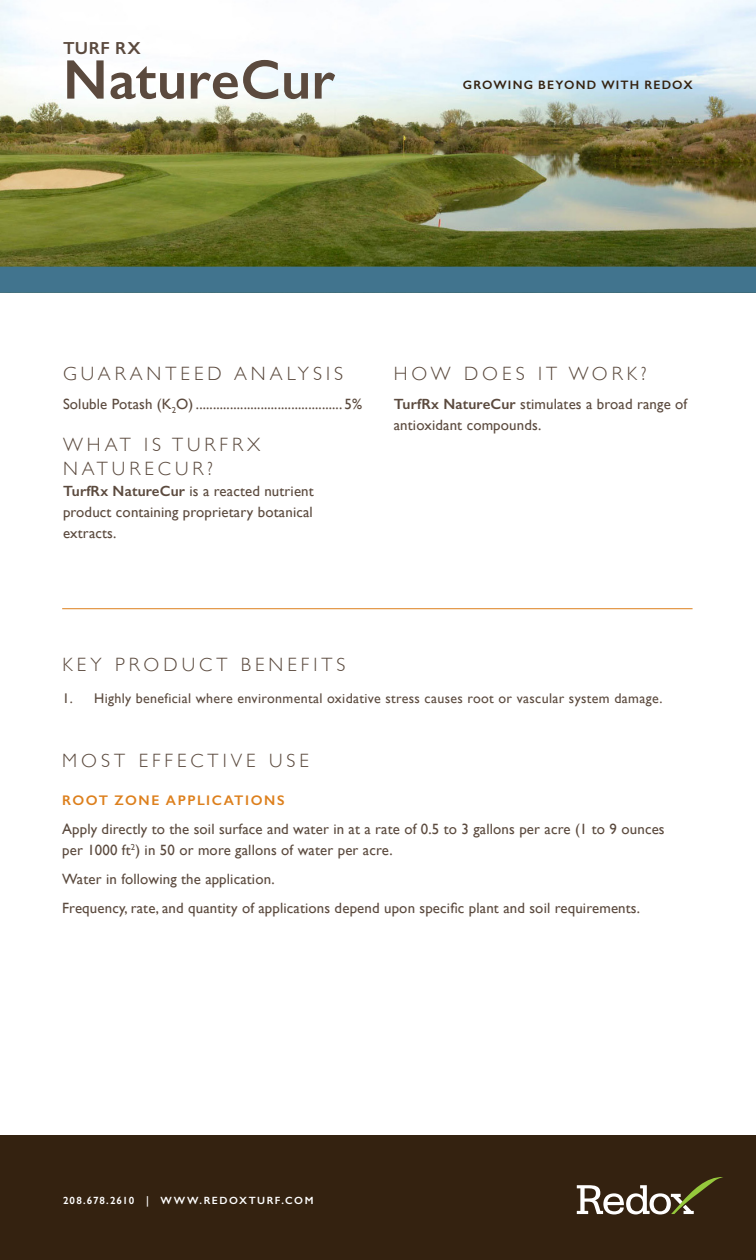
<style>
.page{position:relative;width:756px;height:1260px;background:#fff}
.page>*{position:absolute;margin:0;border:0;box-sizing:border-box;transform-origin:0 0}
.t1{font:600 56px "Gill Sans";letter-spacing:.005em;color:#5b4a3e}
.t2{font:300 19.25px/24.5px "Gill Sans";letter-spacing:.21em;color:#5b4a3e}
.t3{font:600 17.5px "Gill Sans";letter-spacing:.03em;color:#5b4a3e}
.t4{font:14.88px/21px "Gill Sans";letter-spacing:.01em;color:#5b4a3e}
.t5{font:14px "Gill Sans";letter-spacing:.025em;color:#5b4a3e}
.t6{font:600 14px "Gill Sans";letter-spacing:.11em;color:#dd801d}
.t7{font:600 12.25px "Gill Sans";letter-spacing:.1em;color:#342210}
.t8{font:600 10.5px "Gill Sans";letter-spacing:.14em;color:#fff}
.s1{font-weight:600}
</style>
<div class="page">
<img style="left:0;top:0;width:756px;height:267px">
<div style="left:0;top:1135px;width:756px;height:125px;background:#342210"></div>
<svg style="left:577px;top:1177px;width:146px;height:37px"></svg>
<hr style="left:62px;top:608px;width:631px;height:1px;background:#dd801d">
<div style="left:0;top:267px;width:756px;height:26px;background:#41748e"></div>
<p class="t3" style="left:63px;top:38px;width:79px">TURF RX</p>
<p class="t1" style="left:63px;top:46px;width:273px">NatureCur</p>
<p class="t7" style="left:463px;top:78px;width:232px">GROWING BEYOND WITH REDOX</p>
<p class="t2" style="left:63px;top:360px;width:282px">GUARANTEED ANALYSIS</p>
<p class="t4" style="left:63px;top:393px;width:301px">Soluble Potash (K<sub>2</sub>O) ........................................... 5%</p>
<p class="t2" style="left:63px;top:431px;width:199px">WHAT IS TURFRX<br>NATURECUR?</p>
<p class="t4" style="left:63px;top:480px;width:252px;text-align:justify"><span class="s1">TurfRx NatureCur</span> is a reacted nutrient product containing proprietary botanical extracts.</p>
<p class="t2" style="left:394px;top:360px;width:254px">HOW DOES IT WORK?</p>
<p class="t4" style="left:394px;top:393px;width:295px"><span class="s1">TurfRx NatureCur</span> stimulates a broad range of antioxidant compounds.</p>
<p class="t2" style="left:63px;top:651px;width:284px">KEY PRODUCT BENEFITS</p>
<p class="t5" style="left:63px;top:690px;width:601px">1. Highly beneficial where environmental oxidative stress causes root or vascular system damage.</p>
<p class="t2" style="left:62px;top:748px;width:248px">MOST EFFECTIVE USE</p>
<p class="t6" style="left:62px;top:792px;width:224px">ROOT ZONE APPLICATIONS</p>
<p class="t4" style="left:62px;top:818px;width:604px">Apply directly to the soil surface and water in at a rate of 0.5 to 3 gallons per acre (1 to 9 ounces per 1000 ft<sup>2</sup>) in 50 or more gallons of water per acre.</p>
<p class="t4" style="left:62px;top:868px;width:214px">Water in following the application.</p>
<p class="t4" style="left:62px;top:897px;width:579px">Frequency, rate, and quantity of applications depend upon specific plant and soil requirements.</p>
<p class="t8" style="left:63px;top:1194px;width:252px">208.678.2610 | WWW.REDOXTURF.COM</p>
</div>
